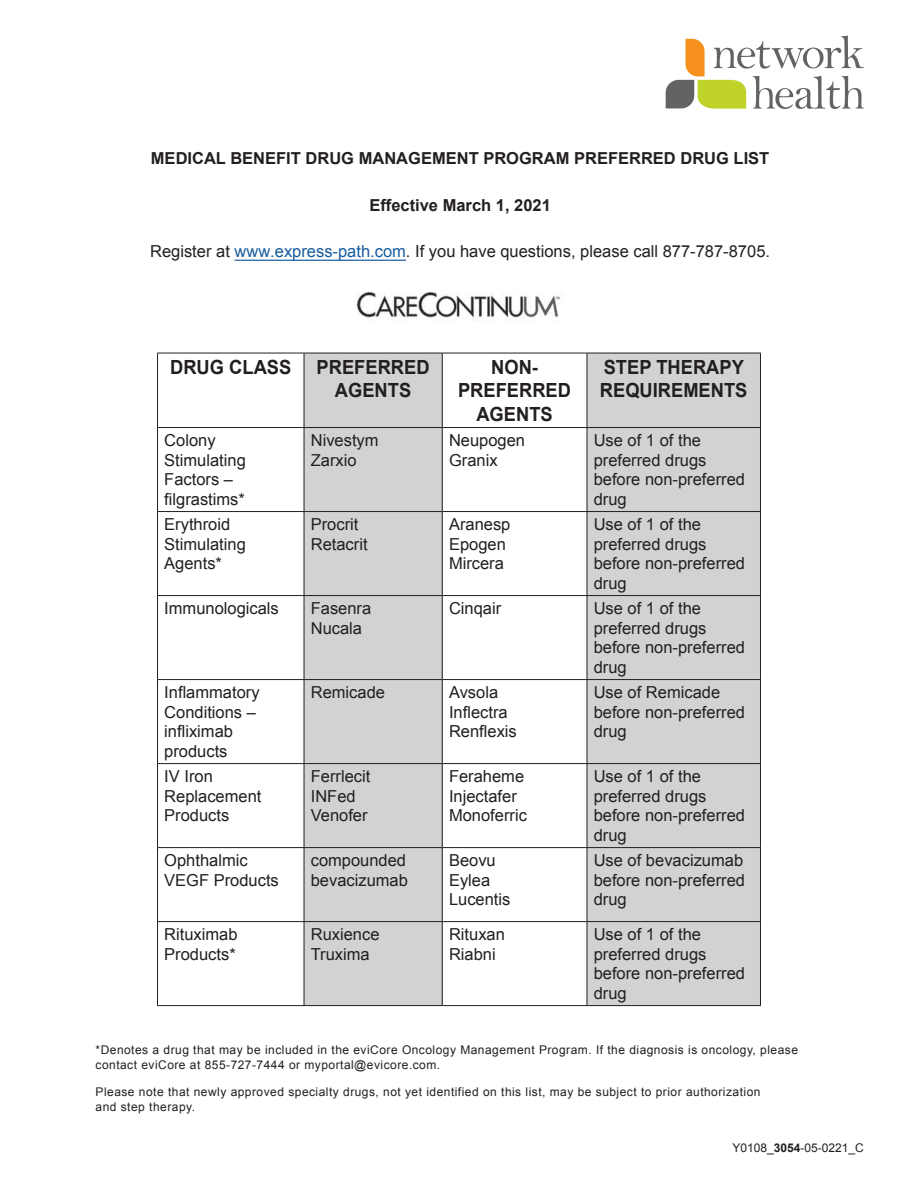
<style>
.page{position:relative;width:918px;height:1188px;background:#fff}
.page>*{position:absolute;margin:0;border:0;box-sizing:border-box;transform-origin:0 0}
.t1{font:700 19.5px/23.4px "Arial";color:#231f20;text-align:center;scale:.94 1}
.t2{font:16.5px/19.5px "Arial";color:#231f20}
.t3{font:700 16.5px "Arial";color:#231f20}
.t4{font:12px/14.4px "Arial";letter-spacing:.04em;color:#231f20}
.t5{font:12px "Arial";color:#231f20}
.s1{color:#175d9e}
.s2{font-weight:700}
</style>
<div class="page">
<div style="left:304px;top:353px;width:138px;height:75px;background:#d1d2d4"></div>
<div style="left:587px;top:353px;width:173px;height:75px;background:#d1d2d4"></div>
<div style="left:304px;top:428px;width:138px;height:84px;background:#d1d2d4"></div>
<div style="left:587px;top:428px;width:173px;height:84px;background:#d1d2d4"></div>
<div style="left:304px;top:512px;width:138px;height:84px;background:#d1d2d4"></div>
<div style="left:587px;top:512px;width:173px;height:84px;background:#d1d2d4"></div>
<div style="left:304px;top:596px;width:138px;height:84px;background:#d1d2d4"></div>
<div style="left:587px;top:596px;width:173px;height:84px;background:#d1d2d4"></div>
<div style="left:304px;top:680px;width:138px;height:84px;background:#d1d2d4"></div>
<div style="left:587px;top:680px;width:173px;height:84px;background:#d1d2d4"></div>
<div style="left:304px;top:764px;width:138px;height:84px;background:#d1d2d4"></div>
<div style="left:587px;top:764px;width:173px;height:84px;background:#d1d2d4"></div>
<div style="left:304px;top:848px;width:138px;height:74px;background:#d1d2d4"></div>
<div style="left:587px;top:848px;width:173px;height:74px;background:#d1d2d4"></div>
<div style="left:304px;top:922px;width:138px;height:84px;background:#d1d2d4"></div>
<div style="left:587px;top:922px;width:173px;height:84px;background:#d1d2d4"></div>
<hr style="left:157px;top:353px;width:147px;height:1px;background:#231f20">
<hr style="left:157px;top:353px;width:1px;height:74px;background:#231f20">
<hr style="left:304px;top:353px;width:138px;height:1px;background:#231f20">
<hr style="left:304px;top:353px;width:1px;height:74px;background:#231f20">
<hr style="left:442px;top:353px;width:145px;height:1px;background:#231f20">
<hr style="left:442px;top:353px;width:1px;height:74px;background:#231f20">
<hr style="left:587px;top:353px;width:174px;height:1px;background:#231f20">
<hr style="left:587px;top:353px;width:1px;height:74px;background:#231f20">
<hr style="left:760px;top:353px;width:1px;height:74px;background:#231f20">
<hr style="left:157px;top:427px;width:147px;height:1px;background:#231f20">
<hr style="left:157px;top:428px;width:1px;height:83px;background:#231f20">
<hr style="left:304px;top:427px;width:138px;height:1px;background:#231f20">
<hr style="left:304px;top:428px;width:1px;height:83px;background:#231f20">
<hr style="left:442px;top:427px;width:145px;height:1px;background:#231f20">
<hr style="left:442px;top:428px;width:1px;height:83px;background:#231f20">
<hr style="left:587px;top:427px;width:174px;height:1px;background:#231f20">
<hr style="left:587px;top:428px;width:1px;height:83px;background:#231f20">
<hr style="left:760px;top:428px;width:1px;height:83px;background:#231f20">
<hr style="left:157px;top:511px;width:147px;height:1px;background:#231f20">
<hr style="left:157px;top:512px;width:1px;height:83px;background:#231f20">
<hr style="left:304px;top:511px;width:138px;height:1px;background:#231f20">
<hr style="left:304px;top:512px;width:1px;height:83px;background:#231f20">
<hr style="left:442px;top:511px;width:145px;height:1px;background:#231f20">
<hr style="left:442px;top:512px;width:1px;height:83px;background:#231f20">
<hr style="left:587px;top:511px;width:174px;height:1px;background:#231f20">
<hr style="left:587px;top:512px;width:1px;height:83px;background:#231f20">
<hr style="left:760px;top:512px;width:1px;height:83px;background:#231f20">
<hr style="left:157px;top:595px;width:147px;height:1px;background:#231f20">
<hr style="left:157px;top:596px;width:1px;height:83px;background:#231f20">
<hr style="left:304px;top:595px;width:138px;height:1px;background:#231f20">
<hr style="left:304px;top:596px;width:1px;height:83px;background:#231f20">
<hr style="left:442px;top:595px;width:145px;height:1px;background:#231f20">
<hr style="left:442px;top:596px;width:1px;height:83px;background:#231f20">
<hr style="left:587px;top:595px;width:174px;height:1px;background:#231f20">
<hr style="left:587px;top:596px;width:1px;height:83px;background:#231f20">
<hr style="left:760px;top:596px;width:1px;height:83px;background:#231f20">
<hr style="left:157px;top:679px;width:147px;height:1px;background:#231f20">
<hr style="left:157px;top:680px;width:1px;height:83px;background:#231f20">
<hr style="left:304px;top:679px;width:138px;height:1px;background:#231f20">
<hr style="left:304px;top:680px;width:1px;height:83px;background:#231f20">
<hr style="left:442px;top:679px;width:145px;height:1px;background:#231f20">
<hr style="left:442px;top:680px;width:1px;height:83px;background:#231f20">
<hr style="left:587px;top:679px;width:174px;height:1px;background:#231f20">
<hr style="left:587px;top:680px;width:1px;height:83px;background:#231f20">
<hr style="left:760px;top:680px;width:1px;height:83px;background:#231f20">
<hr style="left:157px;top:763px;width:147px;height:1px;background:#231f20">
<hr style="left:157px;top:764px;width:1px;height:83px;background:#231f20">
<hr style="left:304px;top:763px;width:138px;height:1px;background:#231f20">
<hr style="left:304px;top:764px;width:1px;height:83px;background:#231f20">
<hr style="left:442px;top:763px;width:145px;height:1px;background:#231f20">
<hr style="left:442px;top:764px;width:1px;height:83px;background:#231f20">
<hr style="left:587px;top:763px;width:174px;height:1px;background:#231f20">
<hr style="left:587px;top:764px;width:1px;height:83px;background:#231f20">
<hr style="left:760px;top:764px;width:1px;height:83px;background:#231f20">
<hr style="left:157px;top:847px;width:147px;height:1px;background:#231f20">
<hr style="left:157px;top:848px;width:1px;height:73px;background:#231f20">
<hr style="left:304px;top:847px;width:138px;height:1px;background:#231f20">
<hr style="left:304px;top:848px;width:1px;height:73px;background:#231f20">
<hr style="left:442px;top:847px;width:145px;height:1px;background:#231f20">
<hr style="left:442px;top:848px;width:1px;height:73px;background:#231f20">
<hr style="left:587px;top:847px;width:174px;height:1px;background:#231f20">
<hr style="left:587px;top:848px;width:1px;height:73px;background:#231f20">
<hr style="left:760px;top:848px;width:1px;height:73px;background:#231f20">
<hr style="left:157px;top:921px;width:147px;height:1px;background:#231f20">
<hr style="left:157px;top:922px;width:1px;height:83px;background:#231f20">
<hr style="left:304px;top:921px;width:138px;height:1px;background:#231f20">
<hr style="left:304px;top:922px;width:1px;height:83px;background:#231f20">
<hr style="left:442px;top:921px;width:145px;height:1px;background:#231f20">
<hr style="left:442px;top:922px;width:1px;height:83px;background:#231f20">
<hr style="left:587px;top:921px;width:174px;height:1px;background:#231f20">
<hr style="left:587px;top:922px;width:1px;height:83px;background:#231f20">
<hr style="left:760px;top:922px;width:1px;height:83px;background:#231f20">
<hr style="left:157px;top:1005px;width:147px;height:1px;background:#231f20">
<hr style="left:304px;top:1005px;width:138px;height:1px;background:#231f20">
<hr style="left:442px;top:1005px;width:145px;height:1px;background:#231f20">
<hr style="left:587px;top:1005px;width:174px;height:1px;background:#231f20">
<svg style="left:666px;top:36px;width:198px;height:73px"></svg>
<img style="left:356px;top:292px;width:205px;height:27px">
<hr style="left:235px;top:260px;width:171px;height:1px;background:#175d9e">
<p class="t3" style="left:151px;top:148px;width:620px">MEDICAL BENEFIT DRUG MANAGEMENT PROGRAM PREFERRED DRUG LIST</p>
<p class="t3" style="left:369px;top:194px;width:183px">Effective March 1, 2021</p>
<p class="t2" style="left:150px;top:242px;width:621px">Register at <span class="s1">www.express-path.com</span>. If you have questions, please call 877-787-8705.</p>
<p class="t1" style="left:170px;top:356px;width:130px">DRUG CLASS</p>
<p class="t1" style="left:317px;top:356px;width:122px">PREFERRED<br>AGENTS</p>
<p class="t1" style="left:491px;top:356px;width:51px">NON-</p>
<p class="t1" style="left:458px;top:380px;width:122px">PREFERRED<br>AGENTS</p>
<p class="t1" style="left:600px;top:356px;width:159px;text-align:left">STEP THERAPY<br>REQUIREMENTS</p>
<p class="t2" style="left:164px;top:431px;width:83px">Colony<br>Stimulating<br>Factors – filgrastims*</p>
<p class="t2" style="left:311px;top:431px;width:69px">Nivestym<br>Zarxio</p>
<p class="t2" style="left:449px;top:431px;width:78px">Neupogen<br>Granix</p>
<p class="t2" style="left:594px;top:431px;width:153px">Use of 1 of the preferred drugs before non-preferred drug</p>
<p class="t2" style="left:164px;top:515px;width:83px">Erythroid<br>Stimulating<br>Agents*</p>
<p class="t2" style="left:311px;top:515px;width:58px">Procrit<br>Retacrit</p>
<p class="t2" style="left:449px;top:515px;width:63px">Aranesp<br>Epogen<br>Mircera</p>
<p class="t2" style="left:594px;top:515px;width:153px">Use of 1 of the preferred drugs before non-preferred drug</p>
<p class="t2" style="left:164px;top:599px;width:116px">Immunologicals</p>
<p class="t2" style="left:311px;top:599px;width:62px">Fasenra<br>Nucala</p>
<p class="t2" style="left:449px;top:599px;width:54px">Cinqair</p>
<p class="t2" style="left:594px;top:599px;width:153px">Use of 1 of the preferred drugs before non-preferred drug</p>
<p class="t2" style="left:164px;top:683px;width:97px">Inflammatory<br>Conditions – infliximab products</p>
<p class="t2" style="left:311px;top:683px;width:76px">Remicade</p>
<p class="t2" style="left:449px;top:683px;width:69px">Avsola<br>Inflectra<br>Renflexis</p>
<p class="t2" style="left:594px;top:683px;width:153px">Use of Remicade before non-preferred drug</p>
<p class="t2" style="left:164px;top:767px;width:99px">IV Iron<br>Replacement<br>Products</p>
<p class="t2" style="left:311px;top:767px;width:61px">Ferrlecit<br>INFed<br>Venofer</p>
<p class="t2" style="left:449px;top:767px;width:79px">Feraheme<br>Injectafer<br>Monoferric</p>
<p class="t2" style="left:594px;top:767px;width:153px">Use of 1 of the preferred drugs before non-preferred drug</p>
<p class="t2" style="left:164px;top:851px;width:116px">Ophthalmic<br>VEGF Products</p>
<p class="t2" style="left:311px;top:851px;width:99px">compounded bevacizumab</p>
<p class="t2" style="left:449px;top:851px;width:63px">Beovu<br>Eylea<br>Lucentis</p>
<p class="t2" style="left:594px;top:851px;width:153px;text-align:justify">Use of bevacizumab before non-preferred drug</p>
<p class="t2" style="left:164px;top:925px;width:75px">Rituximab<br>Products*</p>
<p class="t2" style="left:311px;top:925px;width:70px">Ruxience<br>Truxima</p>
<p class="t2" style="left:449px;top:925px;width:57px">Rituxan<br>Riabni</p>
<p class="t2" style="left:594px;top:925px;width:153px">Use of 1 of the preferred drugs before non-preferred drug</p>
<p class="t4" style="left:96px;top:1043px;width:704px">*Denotes a drug that may be included in the eviCore Oncology Management Program. If the diagnosis is oncology, please</p>
<p class="t4" style="left:96px;top:1057px;width:346px">contact eviCore at 855-727-7444 or myportal@evicore.com.</p>
<p class="t4" style="left:96px;top:1085px;width:666px">Please note that newly approved specialty drugs, not yet identified on this list, may be subject to prior authorization and step therapy.</p>
<p class="t5" style="left:733px;top:1140px;width:133px">Y0108_<span class="s2">3054</span>-05-0221_C</p>
</div>
